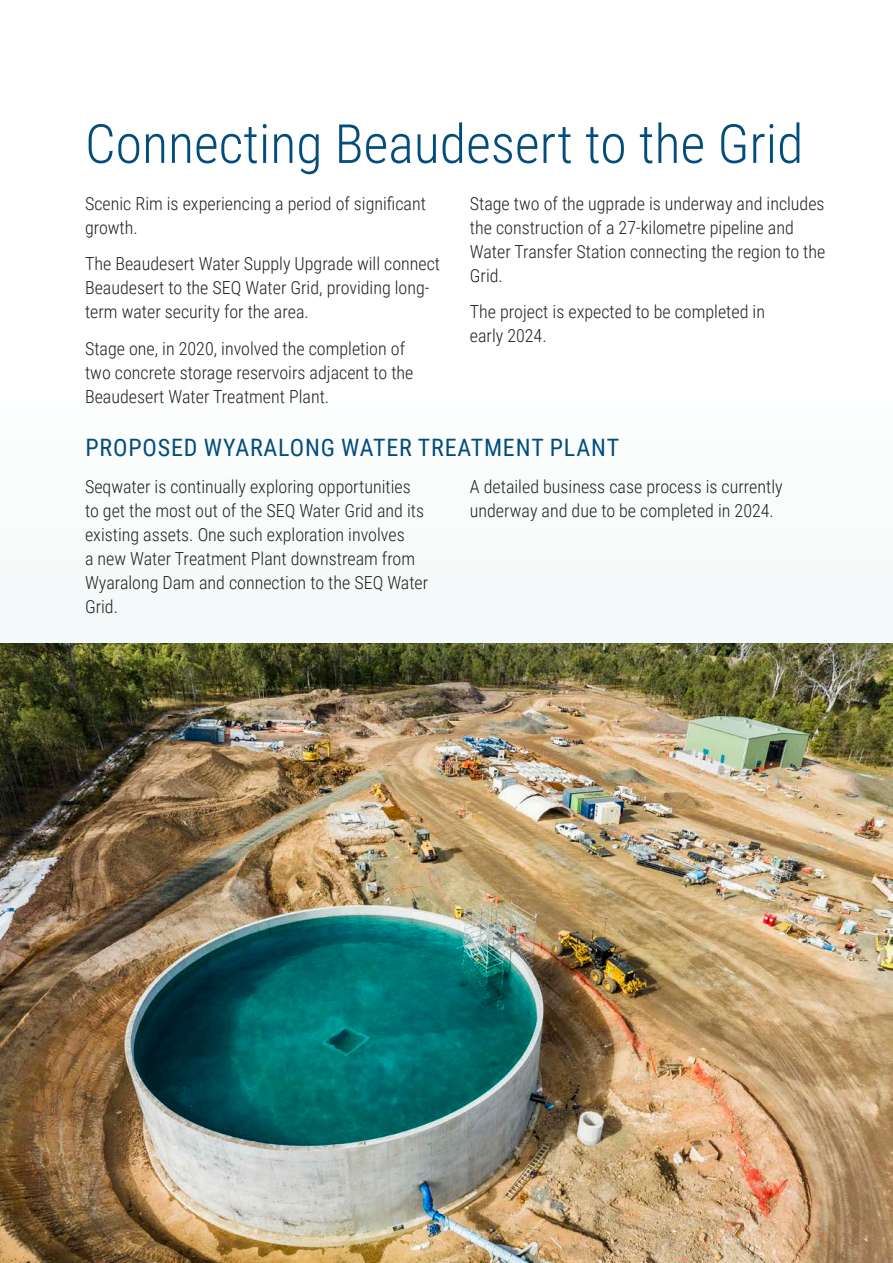
<style>
.page{position:relative;width:893px;height:1263px;background:#fff}
.page>*{position:absolute;margin:0;border:0;box-sizing:border-box;transform-origin:0 0}
.Page_Header{font:300 54px "Roboto Condensed";color:#034d7c}
.Sub_Heading_1{font:24px "Roboto Condensed";letter-spacing:.035em;color:#034d7c}
.t1{font:300 18px/24px "Roboto Condensed";color:#231f20}
</style>
<div class="page">
<div style="left:0;top:359px;width:893px;height:904px;background:#f9fcfc"></div>
<img style="left:0;top:643px;width:893px;height:620px">
<p class="Page_Header" style="left:85px;top:106px;width:720px">Connecting Beaudesert to the Grid</p>
<p class="t1" style="left:85px;top:191px;width:342px">Scenic Rim is experiencing a period of significant growth.</p>
<p class="t1" style="left:85px;top:251px;width:357px">The Beaudesert Water Supply Upgrade will connect<br>Beaudesert to the SEQ Water Grid, providing long&shy;term water security for the area.</p>
<p class="t1" style="left:85px;top:336px;width:330px">Stage one, in 2020, involved the completion of two concrete storage reservoirs adjacent to the<br>Beaudesert Water Treatment Plant.</p>
<p class="t1" style="left:470px;top:191px;width:357px">Stage two of the ugprade is underway and includes the construction of a 27-kilometre pipeline and Water Transfer Station connecting the region to the Grid.</p>
<p class="t1" style="left:470px;top:299px;width:297px">The project is expected to be completed in early 2024.</p>
<p class="Sub_Heading_1" style="left:85px;top:431px;width:535px">PROPOSED WYARALONG WATER TREATMENT PLANT</p>
<p class="t1" style="left:85px;top:474px;width:345px">Seqwater is continually exploring opportunities to get the most out of the SEQ Water Grid and its existing assets. One such exploration involves<br>a new Water Treatment Plant downstream from Wyaralong Dam and connection to the SEQ Water Grid.</p>
<p class="t1" style="left:470px;top:474px;width:314px">A detailed business case process is currently underway and due to be completed in 2024.</p>
</div>
